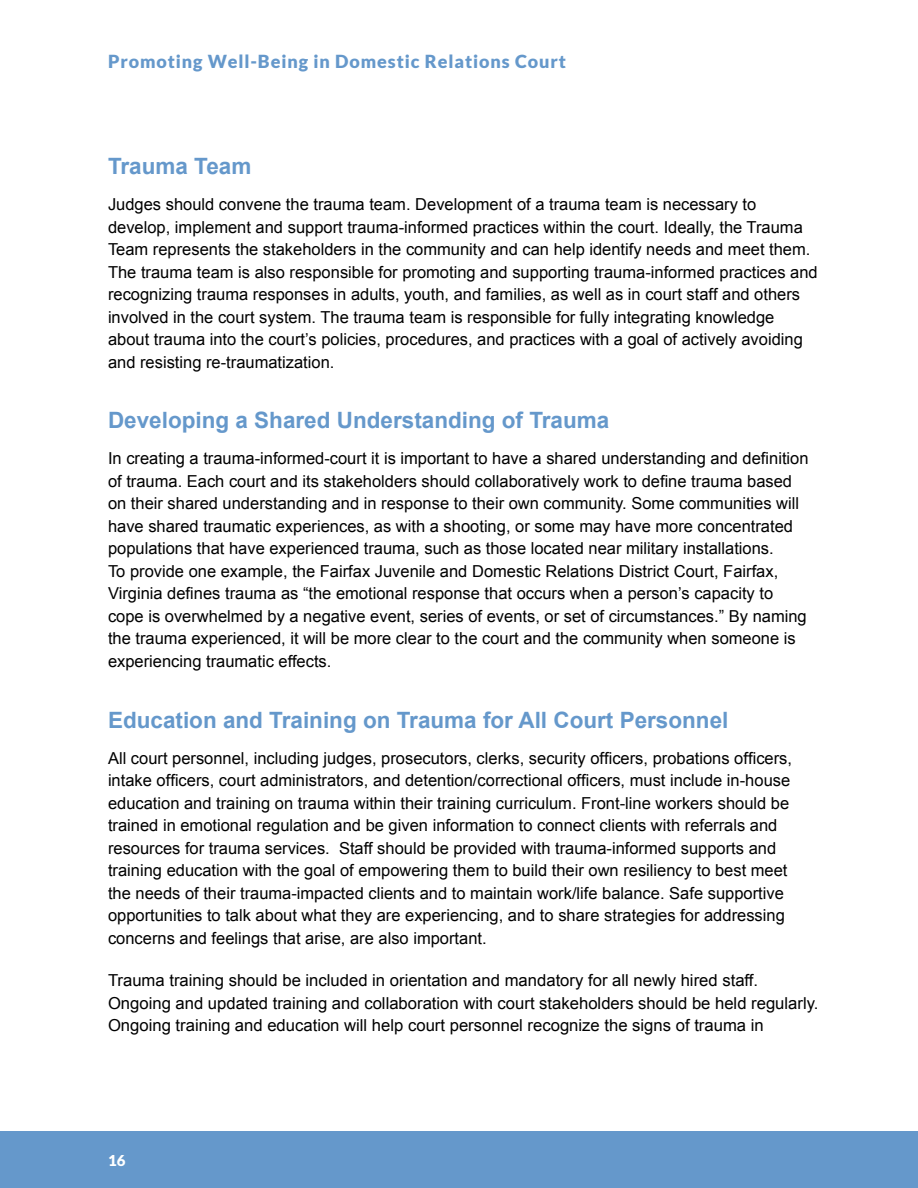
<style>
.page{position:relative;width:918px;height:1188px;background:#fff}
.page>*{position:absolute;margin:0;border:0;box-sizing:border-box;transform-origin:0 0}
.t1{font:700 22.5px "Arial";color:#6598cb}
.t2{font:900 18px "Lato";letter-spacing:.05em;color:#6598cb}
.t3{font:16.5px/22.5px "Arial";color:#000}
.t4{font:900 15px "Lato";color:#fff}
</style>
<div class="page">
<div style="left:0;top:1131px;width:918px;height:57px;background:#6598cb"></div>
<p class="t2" style="left:108px;top:51px;width:459px">Promoting Well-Being in Domestic Relations Court</p>
<h1 class="t1" style="left:108px;top:151px;width:145px">Trauma Team</h1>
<p class="t3" style="left:108px;top:193px;width:711px">Judges should convene the trauma team. Development of a trauma team is necessary to develop, implement and support trauma-informed practices within the court. Ideally, the Trauma Team represents the stakeholders in the community and can help identify needs and meet them.<br>The trauma team is also responsible for promoting and supporting trauma-informed practices and recognizing trauma responses in adults, youth, and families, as well as in court staff and others involved in the court system. The trauma team is responsible for fully integrating knowledge about trauma into the court’s policies, procedures, and practices with a goal of actively avoiding and resisting re-traumatization.</p>
<h1 class="t1" style="left:108px;top:406px;width:503px">Developing a Shared Understanding of Trauma</h1>
<p class="t3" style="left:108px;top:447px;width:702px">In creating a trauma-informed-court it is important to have a shared understanding and definition of trauma. Each court and its stakeholders should collaboratively work to define trauma based on their shared understanding and in response to their own community. Some communities will have shared traumatic experiences, as with a shooting, or some may have more concentrated populations that have experienced trauma, such as those located near military installations.<br>To provide one example, the Fairfax Juvenile and Domestic Relations District Court, Fairfax, Virginia defines trauma as “the emotional response that occurs when a person’s capacity to cope is overwhelmed by a negative event, series of events, or set of circumstances.” By naming the trauma experienced, it will be more clear to the court and the community when someone is experiencing traumatic effects.</p>
<h1 class="t1" style="left:108px;top:705px;width:622px">Education and Training on Trauma for All Court Personnel</h1>
<p class="t3" style="left:108px;top:747px;width:686px">All court personnel, including judges, prosecutors, clerks, security officers, probations officers, intake officers, court administrators, and detention/correctional officers, must include in-house education and training on trauma within their training curriculum. Front-line workers should be trained in emotional regulation and be given information to connect clients with referrals and resources for trauma services. Staff should be provided with trauma-informed supports and training education with the goal of empowering them to build their own resiliency to best meet the needs of their trauma-impacted clients and to maintain work/life balance. Safe supportive opportunities to talk about what they are experiencing, and to share strategies for addressing concerns and feelings that arise, are also important.</p>
<p class="t3" style="left:108px;top:969px;width:712px">Trauma training should be included in orientation and mandatory for all newly hired staff.<br>Ongoing and updated training and collaboration with court stakeholders should be held regularly.<br>Ongoing training and education will help court personnel recognize the signs of trauma in</p>
<p class="t4" style="left:108px;top:1151px;width:19px">16</p>
</div>
